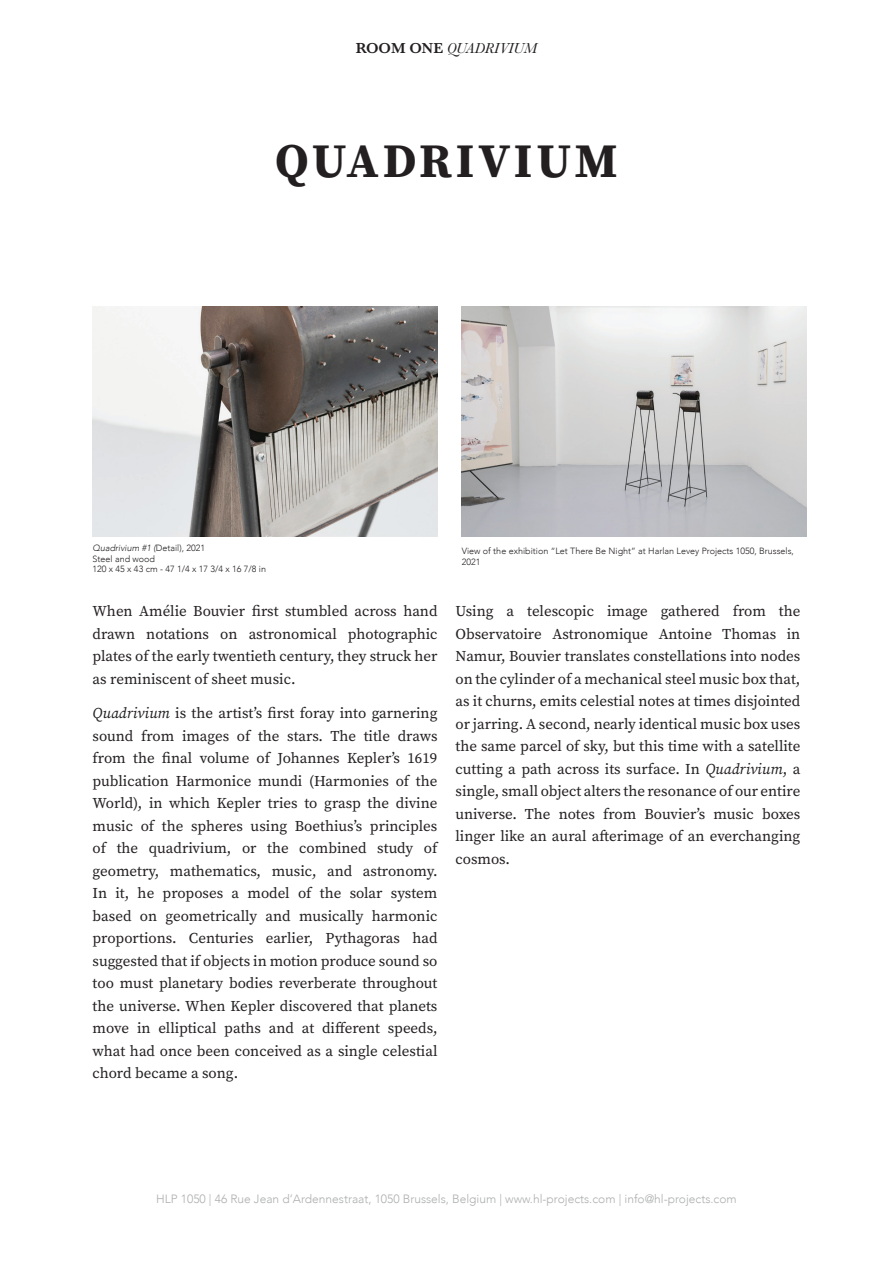
<style>
.page{position:relative;width:893px;height:1263px;background:#fff}
.page>*{position:absolute;margin:0;border:0;box-sizing:border-box;transform-origin:0 0}
.t1{font:700 48px "Source Serif Pro";letter-spacing:.075em;color:#231f20}
.t2{font:15px/22.5px "Source Serif Pro";color:#231f20;text-align:justify}
.t3{font:italic 15px "Baskerville";color:#231f20}
.t4{font:300 12px "Avenir";color:#adaeae}
.t5{font:300 9px/10.8px "Avenir";color:#231f20}
.s1{font-weight:600;font-style:normal}
.s2{font-style:italic}
.s3{font-family:"Source Serif Variable";font-style:italic}
</style>
<div class="page">
<img style="left:93px;top:307px;width:344px;height:229px">
<img style="left:462px;top:307px;width:345px;height:229px">
<p class="t3" style="left:356px;top:38px;width:183px"><span class="s1">ROOM ONE</span> QUADRIVIUM</p>
<h1 class="t1" style="left:275px;top:128px;width:344px">QUADRIVIUM</h1>
<p class="t5" style="left:93px;top:542px;width:175px"><span class="s2">Quadrivium #1 (</span>Detail), 2021<br>Steel and wood<br>120 x 45 x 43 cm - 47 1/4 x 17 3/4 x 16 7/8 in</p>
<p class="t5" style="left:462px;top:545px;width:334px">View of the exhibition “Let There Be Night” at Harlan Levey Projects 1050, Brussels,<br>2021</p>
<p class="t2" style="left:93px;top:600px;width:346px">When Amélie Bouvier first stumbled across hand drawn notations on astronomical photographic plates of the early twentieth century, they struck her as reminiscent of sheet music.</p>
<p class="t2" style="left:93px;top:702px;width:346px"><span class="s3">Quadrivium</span> is the artist’s first foray into garnering sound from images of the stars. The title draws from the final volume of Johannes Kepler’s 1619 publication Harmonice mundi (Harmonies of the World), in which Kepler tries to grasp the divine music of the spheres using Boethius’s principles of the quadrivium, or the combined study of geometry, mathematics, music, and astronomy.<br>In it, he proposes a model of the solar system based on geometrically and musically harmonic proportions. Centuries earlier, Pythagoras had suggested that if objects in motion produce sound so too must planetary bodies reverberate throughout the universe. When Kepler discovered that planets move in elliptical paths and at different speeds, what had once been conceived as a single celestial chord became a song.</p>
<p class="t2" style="left:455px;top:600px;width:346px">Using a telescopic image gathered from the Observatoire Astronomique Antoine Thomas in Namur, Bouvier translates constellations into nodes on the cylinder of a mechanical steel music box that, as it churns, emits celestial notes at times disjointed or jarring. A second, nearly identical music box uses the same parcel of sky, but this time with a satellite cutting a path across its surface. In <span class="s3">Quadrivium</span>, a single, small object alters the resonance of our entire universe. The notes from Bouvier’s music boxes linger like an aural afterimage of an everchanging cosmos.</p>
<p class="t4" style="left:156px;top:1192px;width:582px">HLP 1050 | 46 Rue Jean d’Ardennestraat, 1050 Brussels, Belgium | www.hl-projects.com | info@hl-projects.com</p>
</div>
